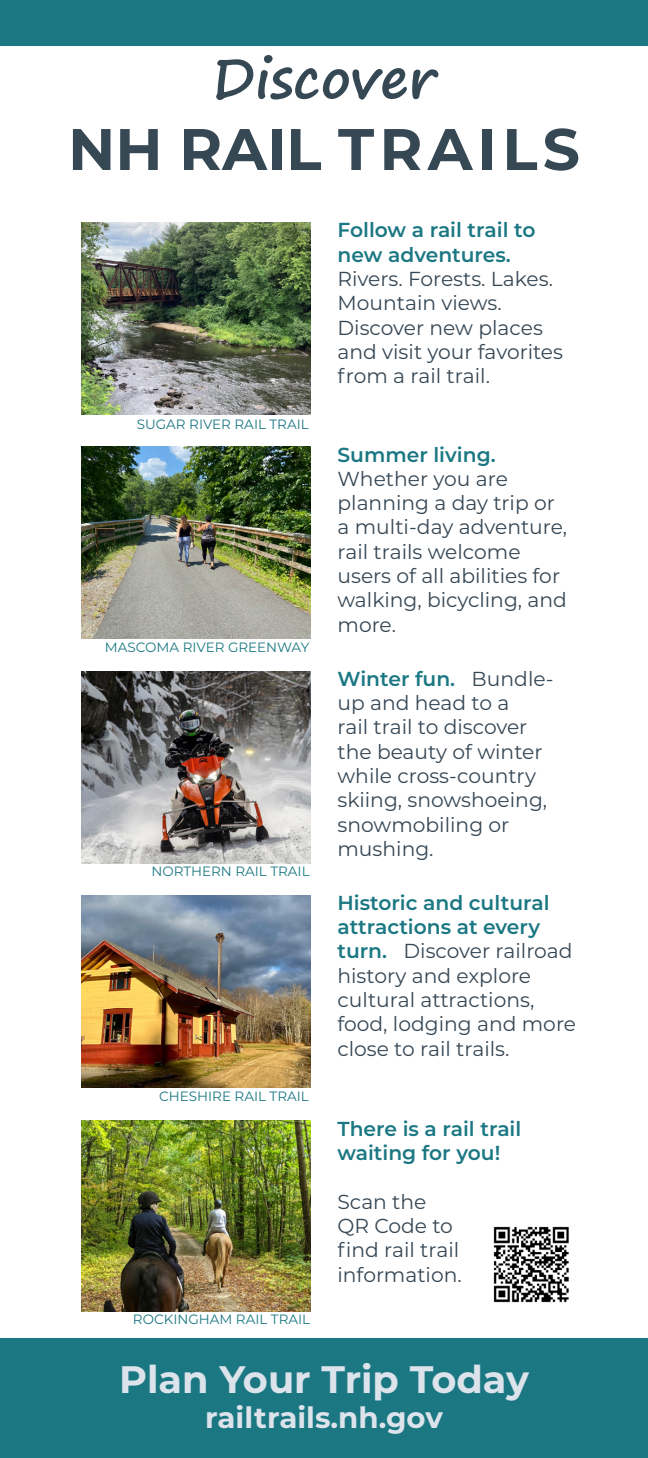
<style>
.page{position:relative;width:648px;height:1458px;background:#fff}
.page>*{position:absolute;margin:0;border:0;box-sizing:border-box;transform-origin:0 0}
.t1{font:700 58.5px "Montserrat";letter-spacing:.085em;color:#374855}
.t2{font:700 54px "Segoe Print";color:#374855}
.t3{font:700 38.25px "Montserrat";color:#dce3eb}
.t4{font:700 29.25px "Montserrat";color:#dce3eb}
.t5{font:20.25px/24.3px "Montserrat";color:#374855}
.t6{font:600 20.25px/24.3px "Montserrat";color:#1b7883}
.t7{font:13.5px "Montserrat";color:#1b7883}
.s1{font-weight:600;color:#1b7883}
</style>
<div class="page">
<div style="left:0;top:0;width:648px;height:45px;background:#1b7883"></div>
<div style="left:0;top:1338px;width:648px;height:120px;background:#1b7883"></div>
<img style="left:81px;top:1121px;width:229px;height:190px">
<img style="left:81px;top:895px;width:230px;height:193px">
<img style="left:81px;top:671px;width:230px;height:192px">
<img style="left:81px;top:222px;width:229px;height:192px">
<img style="left:81px;top:447px;width:229px;height:192px">
<img style="left:493px;top:1226px;width:76px;height:77px">
<p class="t2" style="left:212px;top:29px;width:225px">Discover</p>
<p class="t1" style="left:68px;top:107px;width:513px">NH RAIL TRAILS</p>
<p class="t7" style="left:137px;top:415px;width:173px">SUGAR RIVER RAIL TRAIL</p>
<p class="t7" style="left:105px;top:638px;width:206px">MASCOMA RIVER GREENWAY</p>
<p class="t7" style="left:151px;top:862px;width:160px">NORTHERN RAIL TRAIL</p>
<p class="t7" style="left:159px;top:1087px;width:151px">CHESHIRE RAIL TRAIL</p>
<p class="t7" style="left:133px;top:1310px;width:179px">ROCKINGHAM RAIL TRAIL</p>
<p class="t5" style="left:338px;top:217px;width:227px"><span class="s1">Follow a rail trail to new adventures.<br></span>Rivers. Forests. Lakes.<br>Mountain views.<br>Discover new places and visit your favorites from a rail trail.</p>
<p class="t5" style="left:338px;top:442px;width:231px"><span class="s1">Summer living.<br></span>Whether you are planning a day trip or a multi-day adventure, rail trails welcome users of all abilities for walking, bicycling, and more.</p>
<p class="t5" style="left:338px;top:666px;width:218px"><span class="s1">Winter fun.</span> Bundle&shy;up and head to a<br>rail trail to discover the beauty of winter while cross-country skiing, snowshoeing, snowmobiling or mushing.</p>
<p class="t5" style="left:338px;top:890px;width:240px"><span class="s1">Historic and cultural attractions at every turn.</span> Discover railroad history and explore cultural attractions, food, lodging and more close to rail trails.</p>
<p class="t6" style="left:338px;top:1116px;width:185px">There is a rail trail waiting for you!</p>
<p class="t5" style="left:338px;top:1189px;width:126px">Scan the<br>QR Code to find rail trail information.</p>
<p class="t3" style="left:119px;top:1352px;width:411px">Plan Your Trip Today</p>
<p class="t4" style="left:205px;top:1397px;width:239px">railtrails.nh.gov</p>
</div>
